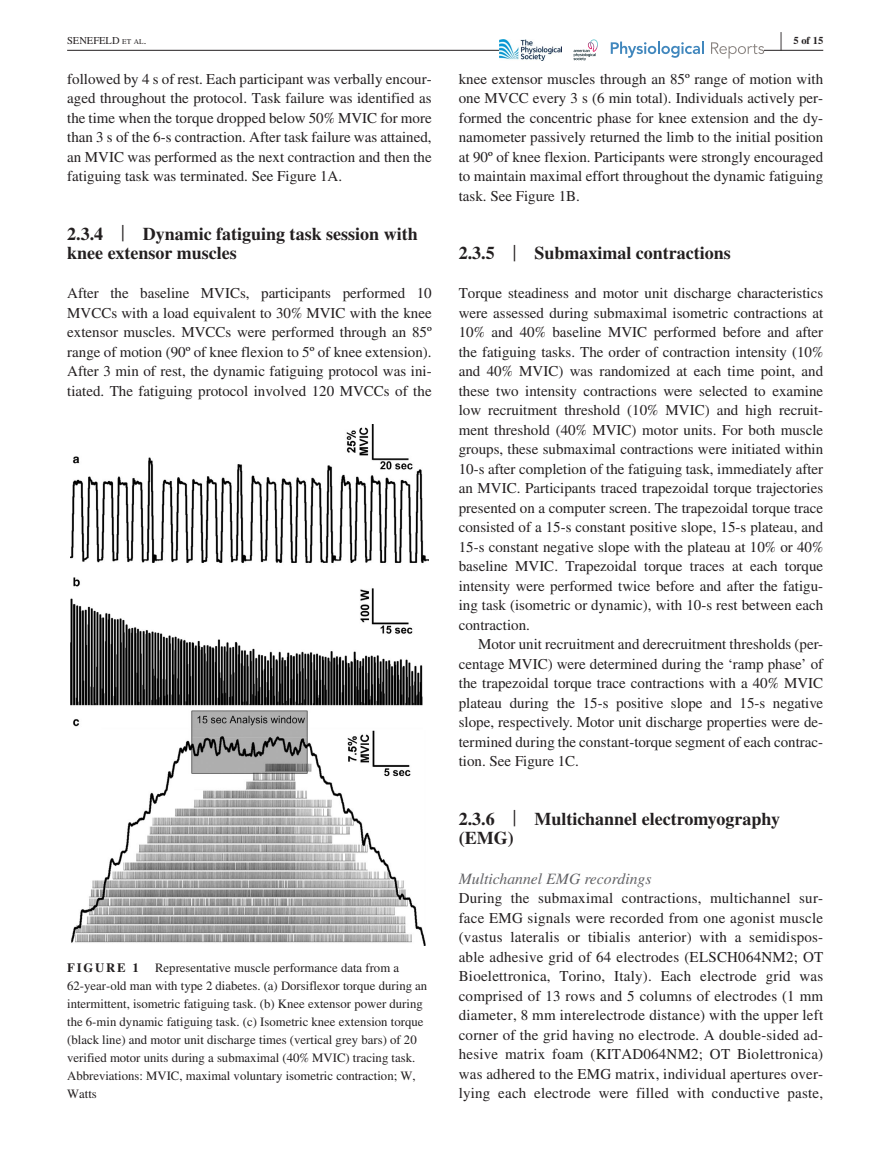
<style>
.page{position:relative;width:893px;height:1174px;background:#fff}
.page>*{position:absolute;margin:0;border:0;box-sizing:border-box;transform-origin:0 0}
.t1{font:700 25.95px "STIX";color:#231f20;scale:.36 1}
.t2{font:700 18px/19.5px "STIX";color:#231f20}
.t3{font:italic 15.75px "STIX";color:#636366}
.t4{font:15px/19.5px "STIX";color:#231f20;text-align:justify}
.t5{font:12.75px/18px "STIX";color:#231f20}
.t6{font:700 12.75px "STIX";letter-spacing:.14em;color:#231f20}
.t7{font:10.5px "STIX";color:#231f20}
.t8{font:700 10.5px "STIX";color:#231f20}
.s1{font-size:7.35px}
.s2{font-weight:400;font-size:23.7px}
</style>
<div class="page">
<hr style="left:67px;top:50px;width:756px;height:1px;background:#231f20">
<div style="left:500px;top:39px;width:264px;height:22px;background:#fff"></div>
<svg style="left:574px;top:39px;width:24px;height:22px"></svg>
<img style="left:500px;top:39px;width:61px;height:22px">
<svg style="left:611px;top:42px;width:93px;height:16px"></svg>
<svg style="left:711px;top:42px;width:53px;height:17px"></svg>
<img style="left:71px;top:424px;width:357px;height:521px">
<h1 class="t1" style="left:780px;top:26px;width:7px">|</h1>
<p class="t7" style="left:67px;top:33px;width:81px">SENEFELD <span class="s1">et al</span>.</p>
<p class="t8" style="left:793px;top:34px;width:31px">5 of 15</p>
<p class="t4" style="left:67px;top:70px;width:366px">followed by 4 s of rest. Each participant was verbally encour&shy;aged throughout the protocol. Task failure was identified as the time when the torque dropped below 50% MVIC for more than 3 s of the 6-s contraction. After task failure was attained, an MVIC was performed as the next contraction and then the fatiguing task was terminated. See Figure 1A.</p>
<p class="t4" style="left:459px;top:70px;width:366px">knee extensor muscles through an 85º range of motion with one MVCC every 3 s (6 min total). Individuals actively per&shy;formed the concentric phase for knee extension and the dy&shy;namometer passively returned the limb to the initial position at 90º of knee flexion. Participants were strongly encouraged to maintain maximal effort throughout the dynamic fatiguing task. See Figure 1B.</p>
<p class="t2" style="left:67px;top:224px;width:352px">2.3.4 <span class="s2">|</span> Dynamic fatiguing task session with knee extensor muscles</p>
<p class="t4" style="left:67px;top:284px;width:366px">After the baseline MVICs, participants performed 10<br>MVCCs with a load equivalent to 30% MVIC with the knee extensor muscles. MVCCs were performed through an 85º range of motion (90º of knee flexion to 5º of knee extension).<br>After 3 min of rest, the dynamic fatiguing protocol was ini&shy;tiated. The fatiguing protocol involved 120 MVCCs of the</p>
<p class="t6" style="left:67px;top:960px;width:73px">FIGURE 1</p>
<p class="t5" style="left:67px;top:959px;width:362px;text-indent:88px">Representative muscle performance data from a 62-year-old man with type 2 diabetes. (a) Dorsiflexor torque during an intermittent, isometric fatiguing task. (b) Knee extensor power during the 6-min dynamic fatiguing task. (c) Isometric knee extension torque (black line) and motor unit discharge times (vertical grey bars) of 20 verified motor units during a submaximal (40% MVIC) tracing task.<br>Abbreviations: MVIC, maximal voluntary isometric contraction; W, Watts</p>
<p class="t2" style="left:459px;top:243px;width:274px">2.3.5 <span class="s2">|</span> Submaximal contractions</p>
<p class="t4" style="left:459px;top:284px;width:366px">Torque steadiness and motor unit discharge characteristics were assessed during submaximal isometric contractions at 10% and 40% baseline MVIC performed before and after the fatiguing tasks. The order of contraction intensity (10% and 40% MVIC) was randomized at each time point, and these two intensity contractions were selected to examine low recruitment threshold (10% MVIC) and high recruit&shy;ment threshold (40% MVIC) motor units. For both muscle groups, these submaximal contractions were initiated within 10-s after completion of the fatiguing task, immediately after an MVIC. Participants traced trapezoidal torque trajectories presented on a computer screen. The trapezoidal torque trace consisted of a 15-s constant positive slope, 15-s plateau, and 15-s constant negative slope with the plateau at 10% or 40% baseline MVIC. Trapezoidal torque traces at each torque intensity were performed twice before and after the fatigu&shy;ing task (isometric or dynamic), with 10-s rest between each contraction.</p>
<p class="t4" style="left:459px;top:635px;width:366px;text-indent:20px">Motor unit recruitment and derecruitment thresholds (per&shy;centage MVIC) were determined during the ‘ramp phase’ of the trapezoidal torque trace contractions with a 40% MVIC plateau during the 15-s positive slope and 15-s negative slope, respectively. Motor unit discharge properties were de&shy;termined during the constant-torque segment of each contrac&shy;tion. See Figure 1C.</p>
<p class="t2" style="left:459px;top:809px;width:323px">2.3.6 <span class="s2">|</span> Multichannel electromyography (EMG)</p>
<p class="t3" style="left:459px;top:867px;width:194px">Multichannel EMG recordings</p>
<p class="t4" style="left:459px;top:889px;width:366px">During the submaximal contractions, multichannel sur&shy;face EMG signals were recorded from one agonist muscle (vastus lateralis or tibialis anterior) with a semidispos&shy;able adhesive grid of 64 electrodes (ELSCH064NM2; OT Bioelettronica, Torino, Italy). Each electrode grid was comprised of 13 rows and 5 columns of electrodes (1 mm diameter, 8 mm interelectrode distance) with the upper left corner of the grid having no electrode. A double-sided ad&shy;hesive matrix foam (KITAD064NM2; OT Biolettronica) was adhered to the EMG matrix, individual apertures over&shy;lying each electrode were filled with conductive paste,</p>
</div>
